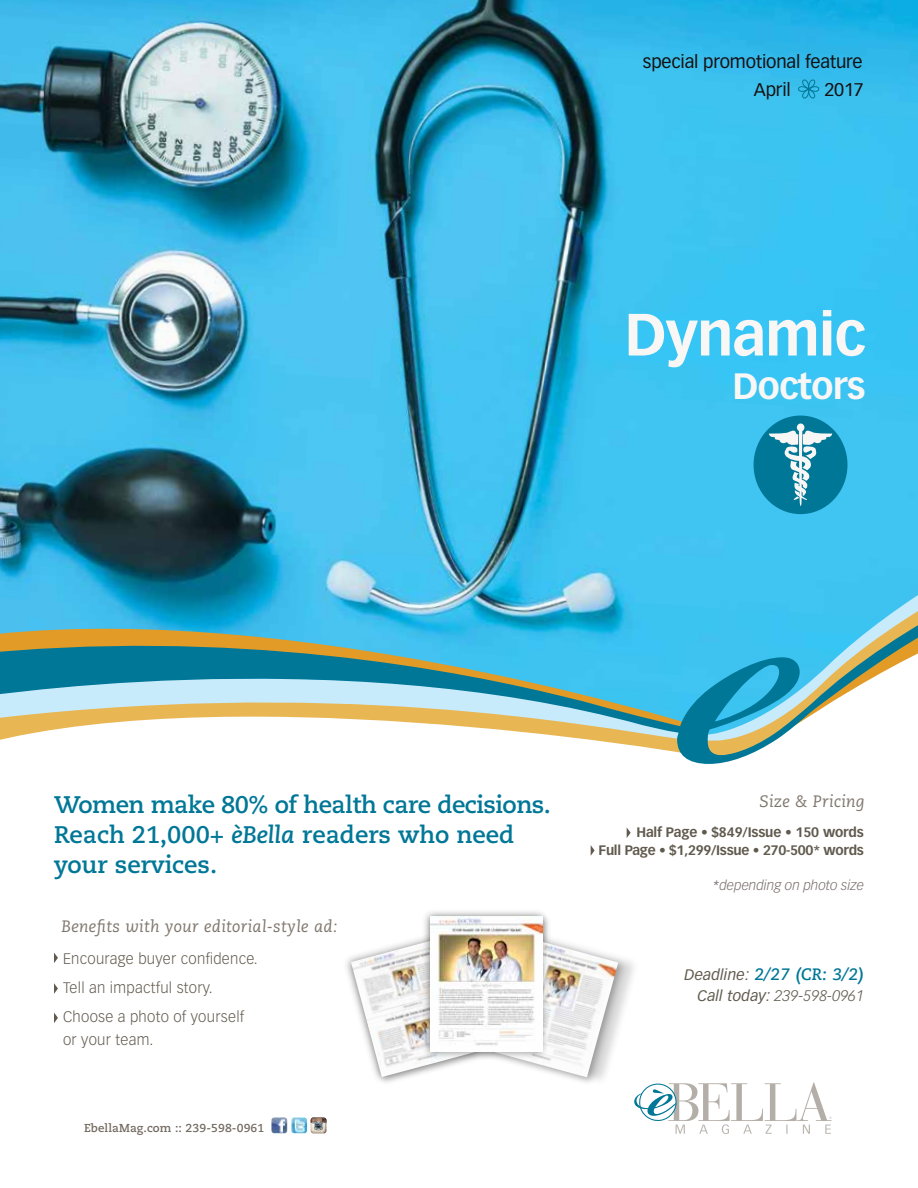
<style>
.page{position:relative;width:918px;height:1188px;background:#fff}
.page>*{position:absolute;margin:0;border:0;box-sizing:border-box;transform-origin:0 0}
.t1{font:700 58.5px "Vectora LT Std";letter-spacing:-.02em;color:#f8f7f6}
.t2{font:700 36px "Vectora LT Std";letter-spacing:-.02em;color:#f8f7f6}
.t3{font:700 24px/30px "Caecilia LT Std";letter-spacing:-.02em;color:#007797}
.t4{font:18px/27.6px "Vectora LT Std";letter-spacing:-.01em;color:#141011}
.t5{font:italic 16.5px "Caecilia LT Std";letter-spacing:.02em;color:#7f766c}
.t6{font:italic 700 16.5px "Caecilia LT Std";color:#007797}
.t7{font:300 15px/29.2px "Vectora LT Std";letter-spacing:.02em;color:#615a4e}
.t8{font:italic 300 15px "Vectora LT Std";letter-spacing:.01em;color:#615a4e}
.t9{font:700 13.5px/18px "Vectora LT Std";letter-spacing:-.02em;color:#615a4e;text-align:right}
.t10{font:italic 300 13.5px "Vectora LT Std";color:#776c6a}
.t11{font:700 11.55px "Caecilia LT Std";letter-spacing:.01em;color:#736a60}
.s1{font-style:italic}
.s2{font-weight:300}
.s3{font-family:"Vectora LT Std";font-weight:400;font-size:15px;color:#615a4e}
.s4{font-weight:400}
</style>
<div class="page">
<img style="left:0;top:0;width:918px;height:564px">
<div style="left:679px;top:530px;width:239px;height:15px;background:#40c5f2"></div>
<div style="left:674px;top:545px;width:244px;height:19px;background:#40c5f2"></div>
<svg style="left:789px;top:555px;width:129px;height:9px"></svg>
<svg style="left:0;top:564px;width:918px;height:200px"></svg>
<svg style="left:634px;top:1082px;width:198px;height:52px"></svg>
<img style="left:291px;top:1117px;width:16px;height:16px">
<svg style="left:54px;top:953px;width:4px;height:10px"></svg>
<svg style="left:54px;top:983px;width:4px;height:11px"></svg>
<svg style="left:54px;top:1013px;width:4px;height:10px"></svg>
<svg style="left:311px;top:1118px;width:16px;height:13px"></svg>
<svg style="left:798px;top:79px;width:21px;height:20px"></svg>
<div style="left:754px;top:416px;width:94px;height:98px;background:#007797;border-radius:50%"></div>
<svg style="left:769px;top:424px;width:63px;height:88px"></svg>
<svg style="left:627px;top:828px;width:4px;height:10px"></svg>
<svg style="left:591px;top:845px;width:4px;height:10px"></svg>
<div style="left:342px;top:929px;width:141px;height:155px;background:#000;opacity:.34"></div>
<img style="left:351px;top:937px;width:126px;height:140px">
<div style="left:499px;top:931px;width:141px;height:156px;background:#000;opacity:.16"></div>
<img style="left:499px;top:937px;width:119px;height:140px">
<div style="left:421px;top:908px;width:128px;height:152px;background:#000;opacity:.45"></div>
<img style="left:431px;top:916px;width:112px;height:135px">
<p class="t4" style="left:754px;top:48px;width:110px;text-indent:-111px">special promotional feature<br>April</p>
<p class="t4" style="left:825px;top:76px;width:41px">2017</p>
<h1 class="t1" style="left:624px;top:299px;width:243px">Dynamic</h1>
<h2 class="t2" style="left:732px;top:364px;width:135px">Doctors</h2>
<h3 class="t3" style="left:54px;top:790px;width:498px">Women make 80% of health care decisions.<br>Reach 21,000+ <span class="s1">èBella</span> readers who need your services.</h3>
<p class="t5" style="left:61px;top:917px;width:278px">Benefits with your editorial-style ad:</p>
<p class="t7" style="left:63px;top:944px;width:196px">Encourage buyer confidence.<br>Tell an impactful story.<br>Choose a photo of yourself</p>
<p class="t7" style="left:63px;top:1025px;width:92px">or your team.</p>
<p class="t11" style="left:84px;top:1121px;width:182px">EbellaMag.com :: 239-598-0961</p>
<p class="t5" style="left:760px;top:792px;width:107px">Size &amp; Pricing</p>
<p class="t9" style="left:599px;top:823px;width:267px">Half Page <span class="s2">•</span> $849/Issue • 150 words<br>Full Page <span class="s2">•</span> $1,299/Issue • 270-500* words</p>
<p class="t10" style="left:712px;top:877px;width:153px">*depending on photo size</p>
<p class="t6" style="left:685px;top:965px;width:181px"><span class="s3">Deadline:</span> 2/27 (CR: 3/2)</p>
<p class="t8" style="left:697px;top:987px;width:168px"><span class="s4">Call today:</span> 239-598-0961</p>
</div>
